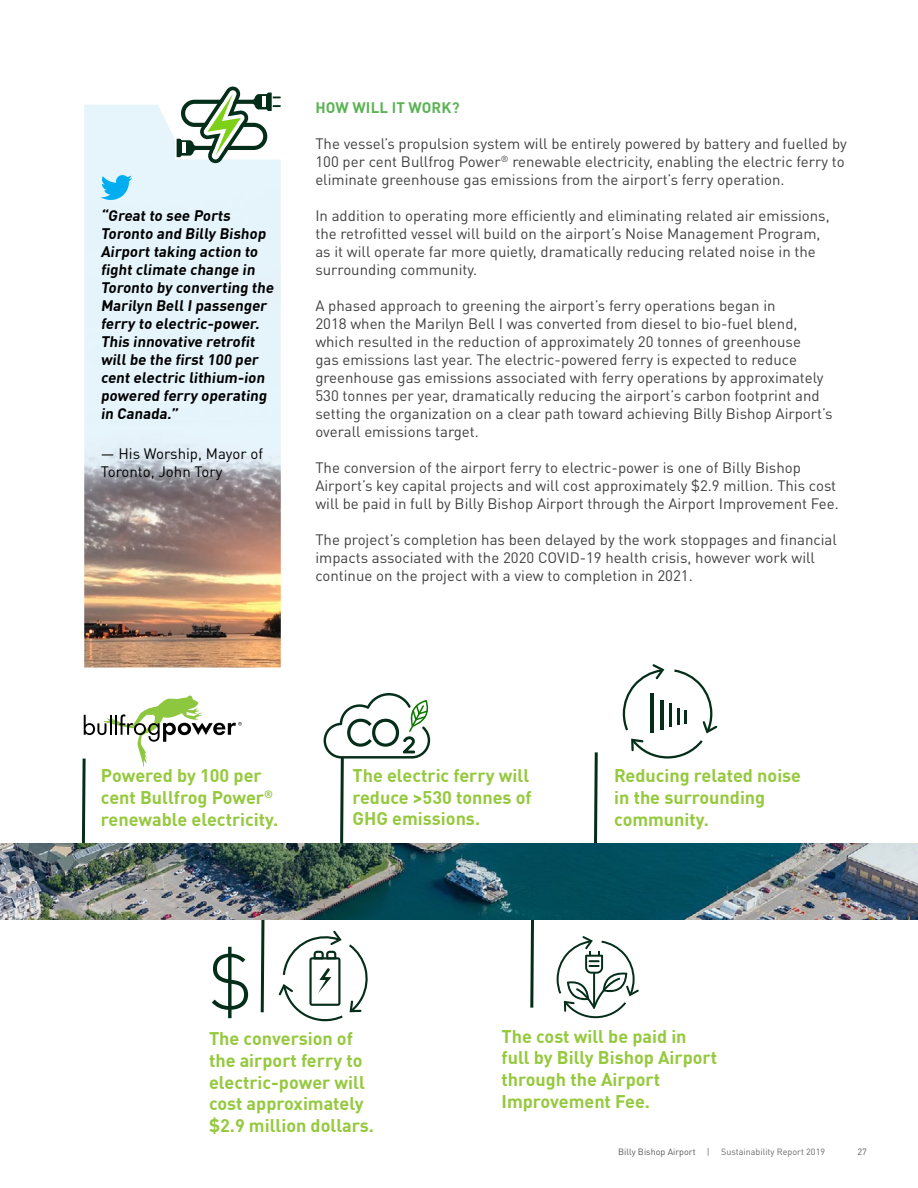
<style>
.page{position:relative;width:918px;height:1188px;background:#fff}
.page>*{position:absolute;margin:0;border:0;box-sizing:border-box;transform-origin:0 0}
.t1{font:700 18px/21.6px "DINOT";color:#95c93d}
.t2{font:15px/18px "DINOT";color:#414042}
.t3{font:700 15px/18px "DINOT";color:#000}
.t4{font:15px/18px "DINOT";color:#000}
.t5{font:700 15px "DINOT";letter-spacing:.01em;color:#5bb355}
.t6{font:9px "DINOT";color:#696a6d}
.t7{font:9px "DINOT";color:#58595b}
.s1{color:#58595b}
</style>
<div class="page">
<img style="left:84px;top:105px;width:197px;height:563px">
<svg style="left:177px;top:87px;width:104px;height:76px"></svg>
<svg style="left:324px;top:693px;width:106px;height:150px"></svg>
<svg style="left:594px;top:752px;width:4px;height:91px"></svg>
<svg style="left:260px;top:920px;width:5px;height:93px"></svg>
<svg style="left:81px;top:696px;width:161px;height:147px"></svg>
<svg style="left:349px;top:944px;width:19px;height:68px"></svg>
<svg style="left:279px;top:931px;width:64px;height:90px"></svg>
<svg style="left:212px;top:947px;width:36px;height:71px"></svg>
<svg style="left:623px;top:664px;width:41px;height:66px"></svg>
<svg style="left:674px;top:669px;width:43px;height:64px"></svg>
<svg style="left:631px;top:739px;width:72px;height:20px"></svg>
<hr style="left:650px;top:693px;width:4px;height:40px;background:#052e1a">
<hr style="left:660px;top:700px;width:4px;height:30px;background:#052e1a">
<hr style="left:669px;top:703px;width:3px;height:24px;background:#052e1a">
<hr style="left:677px;top:708px;width:3px;height:17px;background:#052e1a">
<hr style="left:684px;top:710px;width:3px;height:14px;background:#052e1a">
<svg style="left:557px;top:936px;width:82px;height:82px"></svg>
<svg style="left:530px;top:920px;width:4px;height:88px"></svg>
<img style="left:0;top:843px;width:918px;height:77px">
<svg style="left:101px;top:175px;width:31px;height:25px"></svg>
<p class="t3" style="left:101px;top:206px;width:177px">“Great to see Ports<br>Toronto and Billy Bishop<br>Airport taking action to fight climate change in<br>Toronto by converting the<br>Marilyn Bell I passenger ferry to electric-power.<br>This innovative retrofit will be the first 100 per cent electric lithium-ion powered ferry operating in Canada.”</p>
<p class="t4" style="left:101px;top:444px;width:164px">— His Worship, Mayor of<br>Toronto, John Tory</p>
<p class="t5" style="left:315px;top:96px;width:146px">HOW WILL IT WORK?</p>
<p class="t2" style="left:315px;top:134px;width:533px">The vessel’s propulsion system will be entirely powered by battery and fuelled by<br>100 per cent Bullfrog Power<sup>®</sup> renewable electricity, enabling the electric ferry to eliminate greenhouse gas emissions from the airport’s ferry operation.</p>
<p class="t2" style="left:315px;top:206px;width:516px">In addition to operating more efficiently and eliminating related air emissions, the retrofitted vessel will build on the airport’s Noise Management Program, as it will operate far more quietly, dramatically reducing related noise in the surrounding community.</p>
<p class="t2" style="left:315px;top:296px;width:519px">A phased approach to greening the airport’s ferry operations began in<br>2018 when the Marilyn Bell I was converted from diesel to bio-fuel blend, which resulted in the reduction of approximately 20 tonnes of greenhouse<br>gas emissions last year. The electric-powered ferry is expected to reduce greenhouse gas emissions associated with ferry operations by approximately 530 tonnes per year, dramatically reducing the airport’s carbon footprint and setting the organization on a clear path toward achieving Billy Bishop Airport’s overall emissions target.</p>
<p class="t2" style="left:315px;top:458px;width:525px">The conversion of the airport ferry to electric-power is one of Billy Bishop<br>Airport’s key capital projects and will cost approximately $2.9 million. This cost will be paid in full by Billy Bishop Airport through the Airport Improvement Fee.</p>
<p class="t2" style="left:315px;top:530px;width:523px">The project’s completion has been delayed by the work stoppages and financial impacts associated with the 2020 COVID-19 health crisis, however work will continue on the project with a view to completion in 2021.</p>
<p class="t1" style="left:352px;top:763px;width:181px">The electric ferry will reduce &gt;530 tonnes of<br>GHG emissions.</p>
<p class="t1" style="left:101px;top:763px;width:179px">Powered by 100 per cent Bullfrog Power<sup>® </sup>renewable electricity.</p>
<p class="t1" style="left:614px;top:763px;width:188px">Reducing related noise in the surrounding community.</p>
<p class="t1" style="left:209px;top:1026px;width:166px">The conversion of the airport ferry to electric-power will cost approximately $2.9 million dollars.</p>
<p class="t1" style="left:502px;top:1024px;width:217px">The cost will be paid in full by Billy Bishop Airport through the Airport<br>Improvement Fee.</p>
<p class="t6" style="left:618px;top:1146px;width:208px"><span class="s1">Billy Bishop Airport</span> | Sustainability Report 2019</p>
<p class="t7" style="left:857px;top:1146px;width:11px">27</p>
</div>
